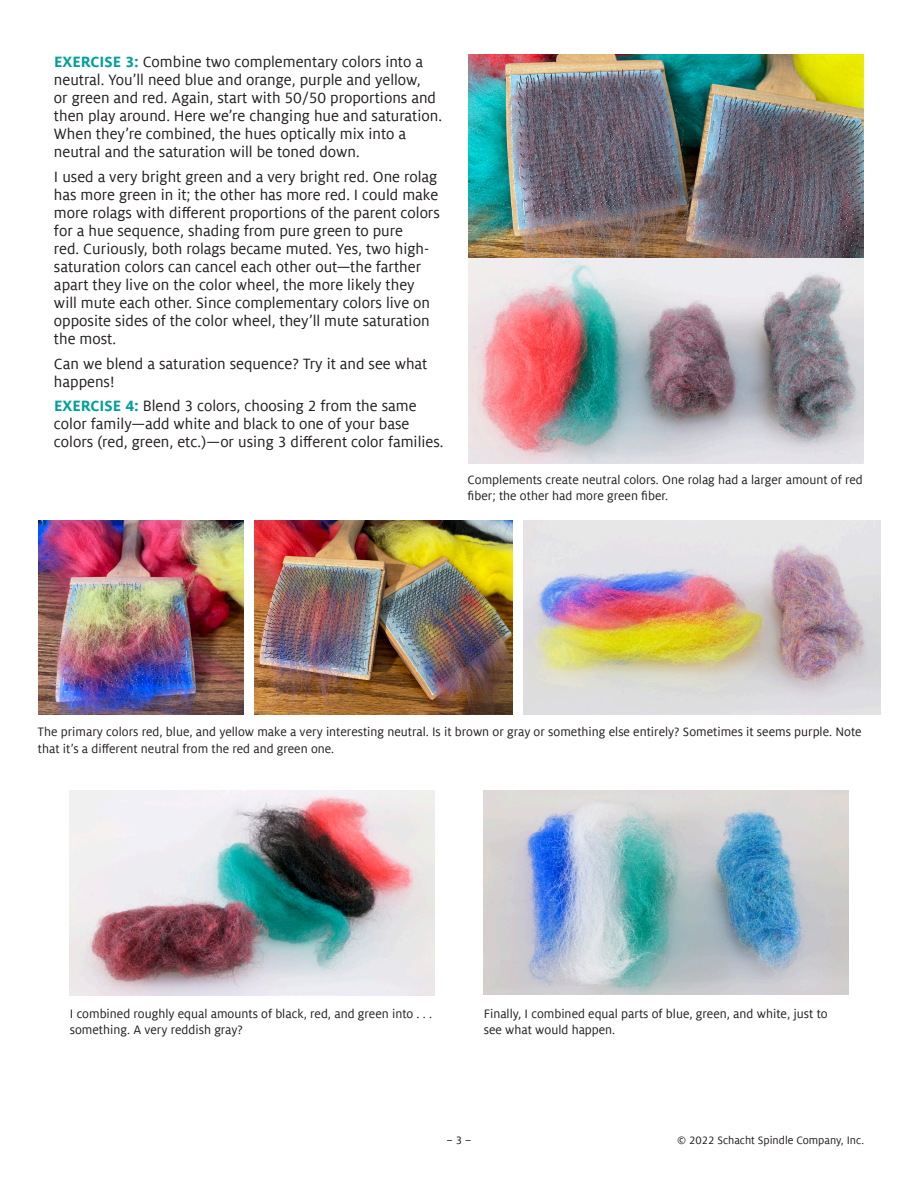
<style>
.page{position:relative;width:918px;height:1188px;background:#fff}
.page>*{position:absolute;margin:0;border:0;box-sizing:border-box;transform-origin:0 0}
.t1{font:16.5px/18px "Milo Offc";color:#231f20}
.t2{font:13.5px/16.5px "Milo Offc";color:#231f20}
.t3{font:12px "Milo Offc";color:#231f20}
.s1{font-weight:700;color:#039f9a}
</style>
<div class="page">
<img style="left:468px;top:54px;width:396px;height:409px">
<img style="left:70px;top:790px;width:364px;height:205px">
<img style="left:524px;top:521px;width:357px;height:194px">
<img style="left:38px;top:521px;width:206px;height:194px">
<img style="left:255px;top:521px;width:258px;height:194px">
<img style="left:484px;top:790px;width:364px;height:205px">
<p class="t1" style="left:54px;top:53px;width:390px"><span class="s1">EXERCISE 3:</span> Combine two complementary colors into a neutral. You’ll need blue and orange, purple and yellow,<br>or green and red. Again, start with 50/50 proportions and then play around. Here we’re changing hue and saturation.<br>When they’re combined, the hues optically mix into a neutral and the saturation will be toned down.</p>
<p class="t1" style="left:54px;top:169px;width:388px">I used a very bright green and a very bright red. One rolag has more green in it; the other has more red. I could make more rolags with different proportions of the parent colors for a hue sequence, shading from pure green to pure<br>red. Curiously, both rolags became muted. Yes, two high&shy;saturation colors can cancel each other out—the farther apart they live on the color wheel, the more likely they will mute each other. Since complementary colors live on opposite sides of the color wheel, they’ll mute saturation the most.</p>
<p class="t1" style="left:54px;top:355px;width:375px">Can we blend a saturation sequence? Try it and see what happens!</p>
<p class="t1" style="left:54px;top:398px;width:391px"><span class="s1">EXERCISE 4:</span> Blend 3 colors, choosing 2 from the same color family—add white and black to one of your base colors (red, green, etc.)—or using 3 different color families.</p>
<p class="t2" style="left:468px;top:472px;width:397px">Complements create neutral colors. One rolag had a larger amount of red fiber; the other had more green fiber.</p>
<p class="t2" style="left:38px;top:724px;width:825px">The primary colors red, blue, and yellow make a very interesting neutral. Is it brown or gray or something else entirely? Sometimes it seems purple. Note that it’s a different neutral from the red and green one.</p>
<p class="t2" style="left:70px;top:1005px;width:364px">I combined roughly equal amounts of black, red, and green into . . . something. A very reddish gray?</p>
<p class="t2" style="left:484px;top:1005px;width:345px">Finally, I combined equal parts of blue, green, and white, just to see what would happen.</p>
<p class="t3" style="left:447px;top:1135px;width:26px">– 3 –</p>
<p class="t3" style="left:677px;top:1135px;width:188px">© 2022 Schacht Spindle Company, Inc.</p>
</div>
